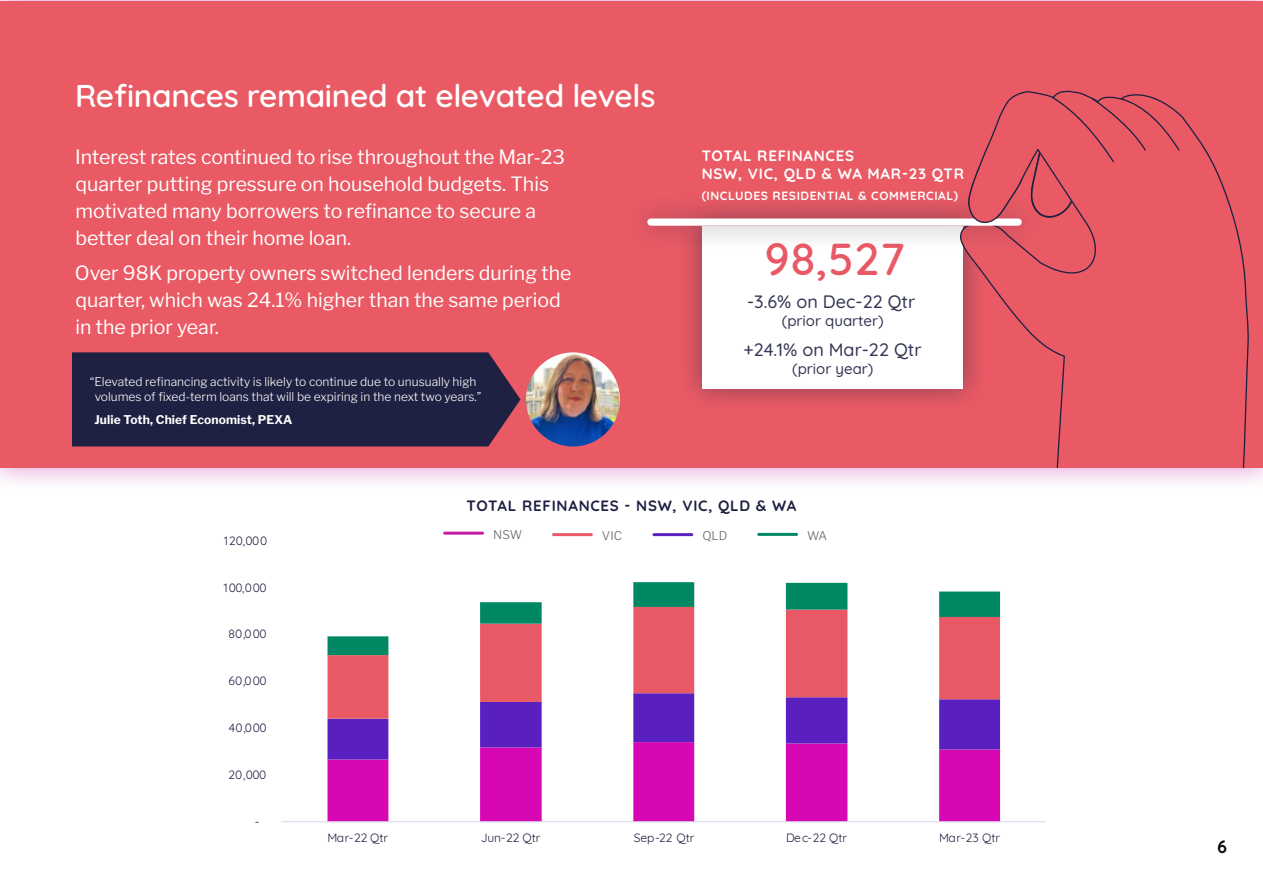
<style>
.page{position:relative;width:1263px;height:893px;background:#fff}
.page>*{position:absolute;margin:0;border:0;box-sizing:border-box;transform-origin:0 0}
.t1{font:600 45px "Quicksand";color:#e95965}
.t2{font:600 31.5px "Quicksand";letter-spacing:-.01em;color:#fff}
.t3{font:19.5px/27px "Libre Franklin";color:#fff}
.t4{font:18.75px "Quicksand";color:#1f2041}
.t5{font:500 18px "Quicksand";color:#353755}
.t6{font:700 18px "Quicksand";color:#100906}
.t7{font:700 15px/18px "Quicksand";letter-spacing:.05em;color:#fff}
.t8{font:700 15px "Quicksand";letter-spacing:.05em;color:#1f2142}
.t9{font:500 15px "Quicksand";color:#353755}
.t10{font:300 12px/15px "Libre Franklin";color:#fff;text-align:center}
.t11{font:12px "Quicksand";color:#1f2041}
.t12{font:700 12px "Quicksand";letter-spacing:.05em;color:#fff}
.t13{font:700 12px "Libre Franklin";letter-spacing:.01em;color:#fff}
.t14{font:300 12px "Libre Franklin";letter-spacing:.01em;color:#666}
</style>
<div class="page">
<div style="left:0;top:0;width:1263px;height:493px;background:#c31ca7;opacity:.5"></div>
<div style="left:1px;top:1px;width:1262px;height:467px;background:#e95a65"></div>
<div style="left:678px;top:200px;width:310px;height:214px;background:#1f2142;opacity:.5"></div>
<div style="left:703px;top:226px;width:260px;height:162px;background:#fff"></div>
<svg style="left:959px;top:90px;width:291px;height:379px"></svg>
<div style="left:625px;top:193px;width:420px;height:58px;background:#1f2142;opacity:.5"></div>
<div style="left:647px;top:218px;width:375px;height:8px;background:#fff;border-radius:4px"></div>
<hr style="left:445px;top:532px;width:37px;height:3px;background:#c31ca7">
<hr style="left:759px;top:533px;width:38px;height:3px;background:#008763">
<hr style="left:553px;top:533px;width:38px;height:3px;background:#e95965">
<hr style="left:654px;top:533px;width:38px;height:3px;background:#5a21bf">
<svg style="left:327px;top:759px;width:673px;height:62px"></svg>
<svg style="left:327px;top:719px;width:673px;height:40px"></svg>
<svg style="left:327px;top:655px;width:673px;height:64px"></svg>
<svg style="left:327px;top:582px;width:673px;height:73px"></svg>
<hr style="left:281px;top:821px;width:765px;height:1px;background:#d5d6eb">
<svg style="left:965px;top:166px;width:58px;height:60px"></svg>
<div style="left:72px;top:352px;width:448px;height:94px;background:#1f2142"></div>
<img style="left:526px;top:352px;width:94px;height:94px;border-radius:47px">
<h2 class="t2" style="left:75px;top:71px;width:582px">Refinances remained at elevated levels</h2>
<p class="t3" style="left:75px;top:142px;width:491px">Interest rates continued to rise throughout the Mar-23 quarter putting pressure on household budgets. This motivated many borrowers to refinance to secure a better deal on their home loan.</p>
<p class="t3" style="left:75px;top:257px;width:498px">Over 98K property owners switched lenders during the quarter, which was 24.1% higher than the same period in the prior year.</p>
<p class="t10" style="left:90px;top:373px;width:393px">“Elevated refinancing activity is likely to continue due to unusually high volumes of fixed-term loans that will be expiring in the next two years.”</p>
<p class="t13" style="left:94px;top:410px;width:199px">Julie Toth, Chief Economist, PEXA</p>
<p class="t7" style="left:702px;top:145px;width:264px">TOTAL REFINANCES<br>NSW, VIC, QLD &amp; WA MAR-23 QTR</p>
<p class="t12" style="left:702px;top:187px;width:258px">(INCLUDES RESIDENTIAL &amp; COMMERCIAL)</p>
<h1 class="t1" style="left:764px;top:224px;width:142px">98,527</h1>
<p class="t5" style="left:747px;top:288px;width:170px">-3.6% on Dec-22 Qtr</p>
<p class="t9" style="left:782px;top:309px;width:103px">(prior quarter)</p>
<p class="t5" style="left:744px;top:335px;width:180px">+24.1% on Mar-22 Qtr</p>
<p class="t9" style="left:792px;top:357px;width:83px">(prior year)</p>
<p class="t11" style="left:224px;top:531px;width:45px">120,000</p>
<p class="t11" style="left:223px;top:578px;width:45px">100,000</p>
<p class="t11" style="left:229px;top:625px;width:39px">80,000</p>
<p class="t11" style="left:229px;top:672px;width:39px">60,000</p>
<p class="t11" style="left:229px;top:718px;width:39px">40,000</p>
<p class="t11" style="left:228px;top:765px;width:39px">20,000</p>
<p class="t11" style="left:255px;top:812px;width:6px">-</p>
<p class="t8" style="left:467px;top:494px;width:331px">TOTAL REFINANCES - NSW, VIC, QLD &amp; WA</p>
<p class="t4" style="left:450px;top:499px;width:375px">TOTAL REFINANCES - NSW, VIC, QLD &amp; WA</p>
<p class="t14" style="left:493px;top:525px;width:31px">NSW</p>
<p class="t14" style="left:602px;top:526px;width:22px">VIC</p>
<p class="t14" style="left:702px;top:526px;width:27px">QLD</p>
<p class="t14" style="left:807px;top:526px;width:21px">WA</p>
<p class="t11" style="left:327px;top:828px;width:62px">Mar-22 Qtr</p>
<p class="t11" style="left:481px;top:828px;width:61px">Jun-22 Qtr</p>
<p class="t11" style="left:634px;top:828px;width:62px">Sep-22 Qtr</p>
<p class="t11" style="left:786px;top:828px;width:62px">Dec-22 Qtr</p>
<p class="t11" style="left:939px;top:828px;width:62px">Mar-23 Qtr</p>
<p class="t6" style="left:1217px;top:833px;width:11px">6</p>
</div>
